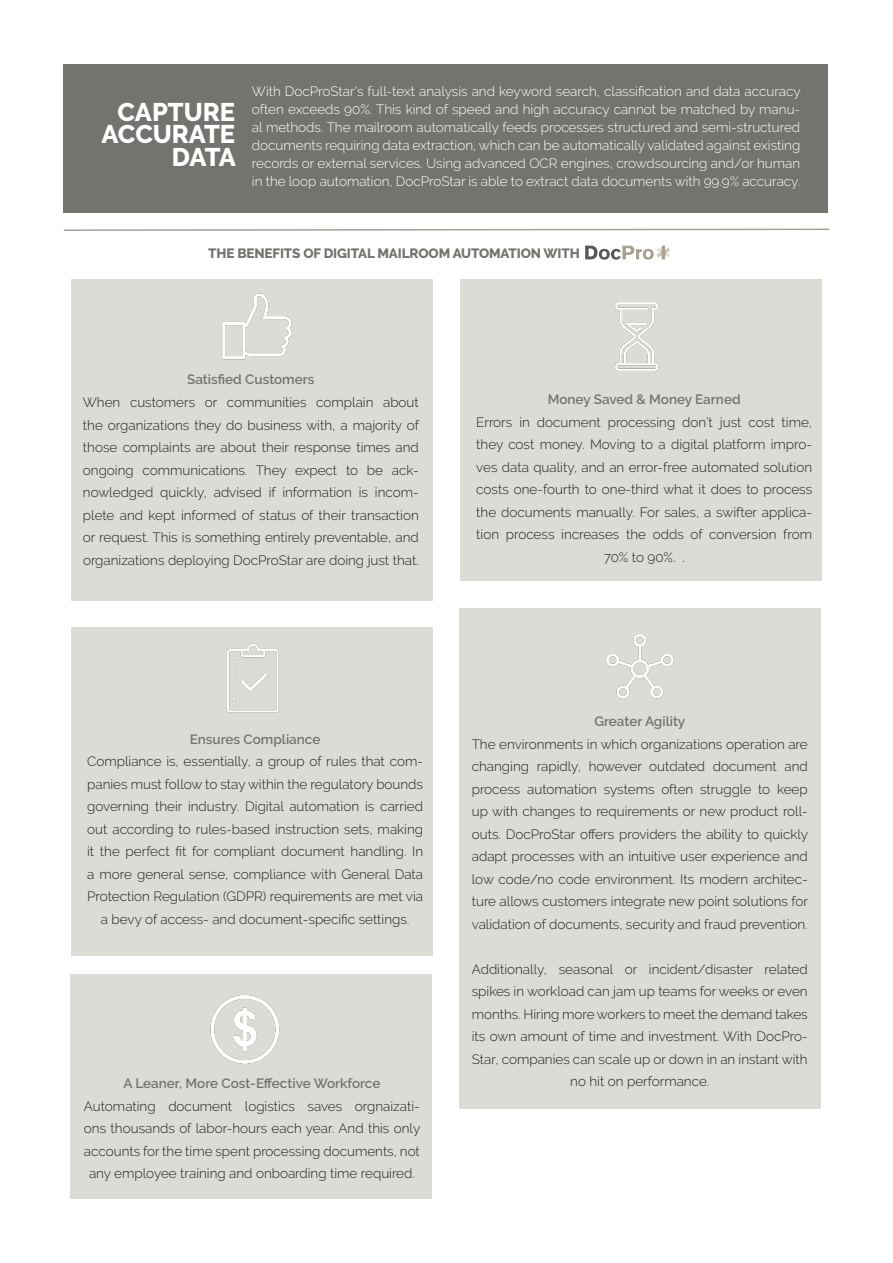
<style>
.page{position:relative;width:893px;height:1263px;background:#fff}
.page>*{position:absolute;margin:0;border:0;box-sizing:border-box;transform-origin:0 0}
.t1{font:800 25.5px/22.5px "Raleway";letter-spacing:-.005em;color:#fff;text-align:right}
.t2{font:300 13.5px/22.5px "Raleway";color:#231f20;text-align:center}
.t3{font:300 13.5px/18px "Raleway";color:#fff;text-align:justify}
.t4{font:600 13.5px "Raleway";color:#73736f}
.t5{font:800 13.5px "Raleway";letter-spacing:-.01em;color:#73736f}
</style>
<div class="page">
<div style="left:71px;top:279px;width:362px;height:321px;background:#dddbd6"></div>
<svg style="left:63px;top:228px;width:767px;height:3px"></svg>
<div style="left:71px;top:627px;width:362px;height:328px;background:#dddbd6"></div>
<div style="left:459px;top:608px;width:361px;height:501px;background:#dddbd6"></div>
<div style="left:460px;top:279px;width:362px;height:302px;background:#dddbd6"></div>
<div style="left:70px;top:975px;width:362px;height:224px;background:#dddbd6"></div>
<img style="left:210px;top:995px;width:70px;height:69px">
<img style="left:606px;top:634px;width:68px;height:65px">
<img style="left:227px;top:643px;width:52px;height:70px">
<img style="left:222px;top:293px;width:70px;height:67px">
<img style="left:615px;top:302px;width:44px;height:69px">
<svg style="left:585px;top:246px;width:85px;height:14px"></svg>
<div style="left:64px;top:64px;width:764px;height:149px;background:#73736f"></div>
<p class="t1" style="left:102px;top:101px;width:135px">CAPTURE<br>ACCURATE</p>
<p class="t1" style="left:172px;top:146px;width:66px">DATA</p>
<p class="t3" style="left:252px;top:82px;width:550px">With DocProStar's full-text analysis and keyword search, classification and data accuracy often exceeds 90%. This kind of speed and high accuracy cannot be matched by manu&shy;al methods. The mailroom automatically feeds processes structured and semi-structured documents requiring data extraction, which can be automatically validated against existing records or external services. Using advanced OCR engines, crowdsourcing and/or human in the loop automation, DocProStar is able to extract data documents with 99.9% accuracy.</p>
<p class="t5" style="left:208px;top:246px;width:373px">THE BENEFITS OF DIGITAL MAILROOM AUTOMATION WITH</p>
<p class="t4" style="left:187px;top:372px;width:129px">Satisfied Customers</p>
<p class="t2" style="left:83px;top:391px;width:338px;text-align:justify">When customers or communities complain about the organizations they do business with, a majority of those complaints are about their response times and ongoing communications. They expect to be ack&shy;nowledged quickly, advised if information is incom&shy;plete and kept informed of status of their transaction or request. This is something entirely preventable, and organizations deploying DocProStar are doing just that.</p>
<p class="t4" style="left:548px;top:392px;width:194px">Money Saved &amp; Money Earned</p>
<p class="t2" style="left:476px;top:411px;width:337px">Errors in document processing don’t just cost time, they cost money. Moving to a digital platform impro&shy;ves data quality, and an error-free automated solution costs one-fourth to one-third what it does to process the documents manually. For sales, a swifter applica&shy;tion process increases the odds of conversion from 70% to 90%. .</p>
<p class="t4" style="left:190px;top:731px;width:132px">Ensures Compliance</p>
<p class="t2" style="left:87px;top:750px;width:337px">Compliance is, essentially, a group of rules that com&shy;panies must follow to stay within the regulatory bounds governing their industry. Digital automation is carried out according to rules-based instruction sets, making it the perfect fit for compliant document handling. In a more general sense, compliance with General Data Protection Regulation (GDPR) requirements are met via a bevy of access- and document-specific settings.</p>
<p class="t4" style="left:123px;top:1076px;width:258px">A Leaner, More Cost-Effective Workforce</p>
<p class="t2" style="left:84px;top:1095px;width:338px">Automating document logistics saves orgnaizati&shy;ons thousands of labor-hours each year. And this only accounts for the time spent processing documents, not any employee training and onboarding time required.</p>
<p class="t4" style="left:594px;top:714px;width:92px">Greater Agility</p>
<p class="t2" style="left:472px;top:733px;width:338px;text-align:justify">The environments in which organizations operation are changing rapidly, however outdated document and process automation systems often struggle to keep up with changes to requirements or new product roll&shy;outs. DocProStar offers providers the ability to quickly adapt processes with an intuitive user experience and low code/no code environment. Its modern architec&shy;ture allows customers integrate new point solutions for validation of documents, security and fraud prevention.</p>
<p class="t2" style="left:472px;top:958px;width:337px">Additionally, seasonal or incident/disaster related spikes in workload can jam up teams for weeks or even months. Hiring more workers to meet the demand takes its own amount of time and investment. With DocPro-Star, companies can scale up or down in an instant with no hit on performance.</p>
</div>
